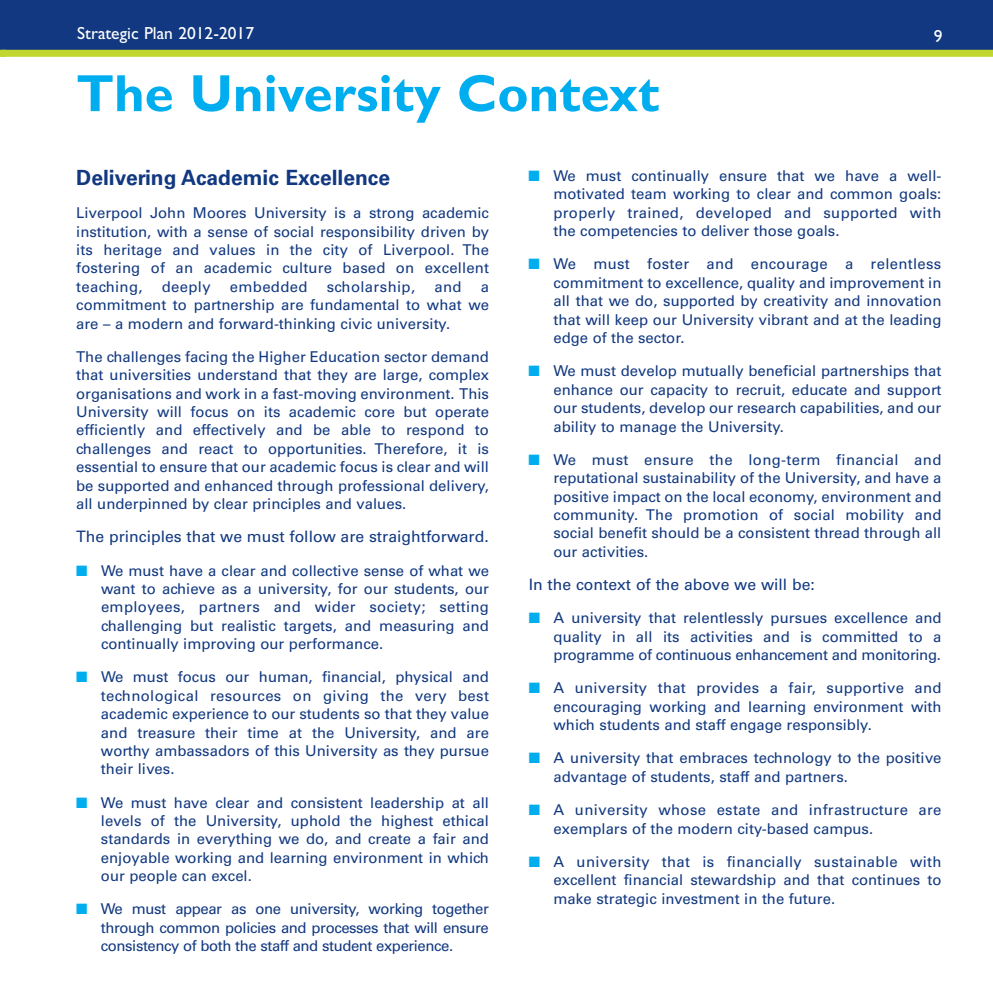
<style>
.page{position:relative;width:993px;height:993px;background:#fff}
.page>*{position:absolute;margin:0;border:0;box-sizing:border-box;transform-origin:0 0}
.t1{font:700 52.5px "Gill Sans";color:#00aeef}
.t2{font:700 21px "Univers";color:#113880}
.t3{font:17.5px "Gill Sans";color:#fff}
.t4{font:15.75px "Univers";color:#113880}
.t5{font:14.88px/18.4px "Univers";color:#113880;text-align:justify}
.t6{font:14.88px/18.4px "Univers";letter-spacing:.02em;color:#113880}
.s1{color:#00aeef}
</style>
<div class="page">
<div style="left:0;top:0;width:992px;height:50px;background:#113880"></div>
<div style="left:0;top:50px;width:992px;height:7px;background:#c1d72f"></div>
<p class="t3" style="left:77px;top:26px;width:178px">Strategic Plan 2012-2017</p>
<p class="t3" style="left:933px;top:30px;width:10px">9</p>
<h1 class="t1" style="left:76px;top:73px;width:584px">The University Context</h1>
<h2 class="t2" style="left:76px;top:170px;width:315px">Delivering Academic Excellence</h2>
<p class="t5" style="left:76px;top:205px;width:414px">Liverpool John Moores University is a strong academic institution, with a sense of social responsibility driven by its heritage and values in the city of Liverpool. The fostering of an academic culture based on excellent teaching,</p>
<p class="t5" style="left:162px;top:278px;width:50px">deeply</p>
<p class="t6" style="left:230px;top:278px;width:79px">embedded</p>
<p class="t6" style="left:326px;top:278px;width:90px">scholarship,</p>
<p class="t5" style="left:434px;top:278px;width:29px">and</p>
<p class="t5" style="left:76px;top:278px;width:414px;text-indent:404px">a commitment to partnership are fundamental to what we are – a modern and forward-thinking civic university.</p>
<p class="t5" style="left:76px;top:348px;width:414px">The challenges facing the Higher Education sector demand that universities understand that they are large, complex organisations and work in a fast-moving environment. This University will focus on its academic core but operate efficiently and effectively and be able to respond to challenges and react to opportunities. Therefore, it is essential to ensure that our academic focus is clear and will be supported and enhanced through professional delivery, all underpinned by clear principles and values.</p>
<p class="t4" style="left:76px;top:530px;width:414px">The principles that we must follow are straightforward.</p>
<p class="t5" style="left:101px;top:562px;width:389px;text-indent:-25px"><span class="s1">■</span> We must have a clear and collective sense of what we want to achieve as a university, for our students, our employees, partners and wider society; setting challenging but realistic targets, and measuring and continually improving our performance.</p>
<p class="t5" style="left:101px;top:669px;width:389px;text-indent:-25px"><span class="s1">■</span> We must focus our human, financial, physical and technological resources on giving the very best academic experience to our students so that they value and treasure their time at the University, and are worthy ambassadors of this University as they pursue their lives.</p>
<p class="t5" style="left:101px;top:794px;width:389px;text-indent:-25px"><span class="s1">■</span> We must have clear and consistent leadership at all levels of the University, uphold the highest ethical standards in everything we do, and create a fair and enjoyable working and learning environment in which our people can excel.</p>
<p class="t5" style="left:101px;top:901px;width:389px;text-indent:-25px"><span class="s1">■</span> We must appear as one university, working together through common policies and processes that will ensure consistency of both the staff and student experience.</p>
<p class="t5" style="left:553px;top:168px;width:389px;text-indent:-25px"><span class="s1">■</span> We must continually ensure that we have a well&shy;motivated team working to clear and common goals: properly trained, developed and supported with the competencies to deliver those goals.</p>
<p class="t5" style="left:553px;top:256px;width:389px;text-indent:-25px"><span class="s1">■</span> We must foster and encourage a relentless commitment to excellence, quality and improvement in all that we do, supported by creativity and innovation that will keep our University vibrant and at the leading edge of the sector.</p>
<p class="t5" style="left:553px;top:363px;width:389px;text-indent:-25px"><span class="s1">■</span> We must develop mutually beneficial partnerships that enhance our capacity to recruit, educate and support our students, develop our research capabilities, and our ability to manage the University.</p>
<p class="t5" style="left:553px;top:451px;width:389px;text-indent:-25px"><span class="s1">■</span> We must ensure the long-term financial and reputational sustainability of the University, and have a positive impact on the local economy, environment and community. The promotion of social mobility and social benefit should be a consistent thread through all our activities.</p>
<p class="t4" style="left:528px;top:578px;width:287px">In the context of the above we will be:</p>
<p class="t5" style="left:553px;top:610px;width:389px;text-indent:-25px"><span class="s1">■</span> A university that relentlessly pursues excellence and quality in all its activities and is committed to a programme of continuous enhancement and monitoring.</p>
<p class="t5" style="left:553px;top:680px;width:389px;text-indent:-25px"><span class="s1">■</span> A university that provides a fair, supportive and encouraging working and learning environment with which students and staff engage responsibly.</p>
<p class="t5" style="left:553px;top:750px;width:389px;text-indent:-25px"><span class="s1">■</span> A university that embraces technology to the positive advantage of students, staff and partners.</p>
<p class="t6" style="left:553px;top:801px;width:389px;text-indent:-25px"><span class="s1">■</span> A university whose estate and infrastructure are exemplars of the modern city-based campus.</p>
<p class="t5" style="left:553px;top:853px;width:389px;text-indent:-25px"><span class="s1">■</span> A university that is financially sustainable with excellent financial stewardship and that continues to make strategic investment in the future.</p>
</div>
